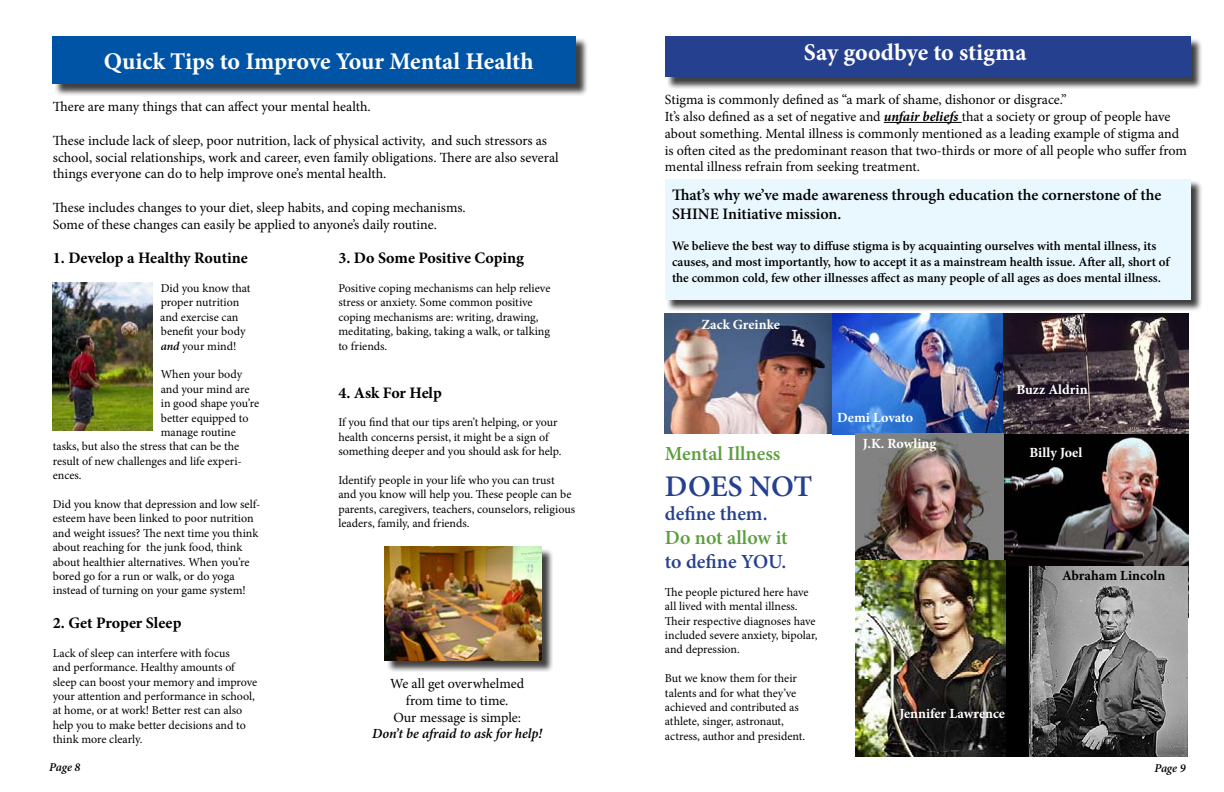
<style>
.page{position:relative;width:1224px;height:792px;background:#fff}
.page>*{position:absolute;margin:0;border:0;box-sizing:border-box;transform-origin:0 0}
.t1{font:600 30px "Minion Pro";letter-spacing:-.01em;color:#25408f}
.t2{font:700 24px "Minion Pro";letter-spacing:-.005em;color:#fff}
.t3{font:600 20px "Minion Pro";color:#5a9e3c}
.t4{font:600 20px "Minion Pro";color:#25408f}
.t5{font:600 16px/19.2px "Minion Pro";color:#000}
.t6{font:700 16px "Minion Pro";letter-spacing:-.005em;color:#000}
.t7{font:14px/16.8px "Minion Pro";letter-spacing:-.005em;color:#000}
.t8{font:700 14px "Minion Pro";color:#fff}
.t9{font:italic 600 14px "Minion Pro";letter-spacing:-.005em;color:#000}
.t10{font:700 14px "Minion Pro";color:#000}
.t11{font:600 13px/15.6px "Minion Pro";color:#000}
.t12{font:12px/14.4px "Minion Pro";letter-spacing:-.005em;color:#000}
.t13{font:italic 600 12px "Minion Pro";letter-spacing:-.015em;color:#000}
.s1{font-weight:600;font-style:italic}
.s2{font-weight:700;font-style:italic}
</style>
<div class="page">
<div style="left:55px;top:38px;width:534px;height:59px;background:#000;opacity:.75"></div>
<div style="left:53px;top:36px;width:523px;height:48px;background:#0054a6"></div>
<img style="left:53px;top:282px;width:99px;height:149px">
<div style="left:386px;top:548px;width:167px;height:124px;background:#000;opacity:.75"></div>
<img style="left:385px;top:547px;width:156px;height:113px">
<hr style="left:884px;top:122px;width:78px;height:1px;background:#000">
<div style="left:667px;top:180px;width:536px;height:132px;background:#000;opacity:.75"></div>
<div style="left:665px;top:179px;width:525px;height:120px;background:#e9f7fe"></div>
<img style="left:665px;top:313px;width:339px;height:121px">
<img style="left:1004px;top:313px;width:184px;height:304px">
<img style="left:1007px;top:567px;width:181px;height:190px">
<img style="left:856px;top:434px;width:148px;height:126px">
<div style="left:667px;top:37px;width:536px;height:52px;background:#000;opacity:.75"></div>
<div style="left:665px;top:36px;width:525px;height:41px;background:#25408f"></div>
<img style="left:856px;top:560px;width:150px;height:197px">
<h2 class="t2" style="left:104px;top:45px;width:431px">Quick Tips to Improve Your Mental Health</h2>
<p class="t7" style="left:53px;top:98px;width:319px">There are many things that can affect your mental health.</p>
<p class="t7" style="left:53px;top:132px;width:508px">These include lack of sleep, poor nutrition, lack of physical activity, and such stressors as school, social relationships, work and career, even family obligations. There are also several things everyone can do to help improve one’s mental health.</p>
<p class="t7" style="left:53px;top:199px;width:414px">These includes changes to your diet, sleep habits, and coping mechanisms.<br>Some of these changes can easily be applied to anyone’s daily routine.</p>
<h3 class="t6" style="left:53px;top:247px;width:197px">1. Develop a Healthy Routine</h3>
<p class="t12" style="left:160px;top:281px;width:92px">Did you know that proper nutrition and exercise can benefit your body <span class="s1">and</span> your mind!</p>
<p class="t12" style="left:161px;top:367px;width:83px">When your body</p>
<p class="t12" style="left:161px;top:382px;width:90px">and your mind are</p>
<p class="t12" style="left:161px;top:396px;width:100px">in good shape you’re</p>
<p class="t12" style="left:161px;top:411px;width:89px">better equipped to</p>
<p class="t12" style="left:161px;top:425px;width:77px">manage routine</p>
<p class="t12" style="left:53px;top:439px;width:188px">tasks, but also the stress that can be the</p>
<p class="t12" style="left:53px;top:454px;width:191px">result of new challenges and life experi-</p>
<p class="t12" style="left:53px;top:468px;width:30px">ences.</p>
<p class="t12" style="left:53px;top:497px;width:209px">Did you know that depression and low self&shy;esteem have been linked to poor nutrition and weight issues? The next time you think about reaching for the junk food, think about healthier alternatives. When you’re bored go for a run or walk, or do yoga instead of turning on your game system!</p>
<h3 class="t6" style="left:53px;top:612px;width:130px">2. Get Proper Sleep</h3>
<p class="t12" style="left:53px;top:646px;width:206px">Lack of sleep can interfere with focus<br>and performance. Healthy amounts of sleep can boost your memory and improve your attention and performance in school, at home, or at work! Better rest can also help you to make better decisions and to think more clearly.</p>
<h3 class="t6" style="left:338px;top:247px;width:187px">3. Do Some Positive Coping</h3>
<p class="t12" style="left:338px;top:281px;width:214px">Positive coping mechanisms can help relieve stress or anxiety. Some common positive coping mechanisms are: writing, drawing, meditating, baking, taking a walk, or talking to friends.</p>
<h3 class="t6" style="left:338px;top:381px;width:105px">4. Ask For Help</h3>
<p class="t12" style="left:338px;top:415px;width:225px">If you find that our tips aren’t helping, or your health concerns persist, it might be a sign of something deeper and you should ask for help.</p>
<p class="t12" style="left:338px;top:473px;width:238px">Identify people in your life who you can trust and you know will help you. These people can be parents, caregivers, teachers, counselors, religious leaders, family, and friends.</p>
<p class="t7" style="left:390px;top:675px;width:135px;text-align:center">We all get overwhelmed from time to time.<br>Our message is simple:</p>
<p class="t9" style="left:372px;top:724px;width:171px">Don’t be afraid to ask for help!</p>
<p class="t13" style="left:49px;top:758px;width:33px">Page 8</p>
<h2 class="t2" style="left:804px;top:36px;width:224px">Say goodbye to stigma</h2>
<p class="t7" style="left:665px;top:91px;width:524px">Stigma is commonly defined as “a mark of shame, dishonor or disgrace.”<br>It’s also defined as a set of negative and <span class="s2">unfair beliefs</span> that a society or group of people have about something. Mental illness is commonly mentioned as a leading example of stigma and is often cited as the predominant reason that two-thirds or more of all people who suffer from mental illness refrain from seeking treatment.</p>
<h3 class="t5" style="left:672px;top:185px;width:491px">That’s why we’ve made awareness through education the cornerstone of the<br>SHINE Initiative mission.</h3>
<p class="t11" style="left:672px;top:238px;width:499px">We believe the best way to diffuse stigma is by acquainting ourselves with mental illness, its causes, and most importantly, how to accept it as a mainstream health issue. After all, short of the common cold, few other illnesses affect as many people of all ages as does mental illness.</p>
<p class="t8" style="left:701px;top:315px;width:80px">Zack Greinke</p>
<h3 class="t3" style="left:665px;top:439px;width:117px">Mental Illness</h3>
<h1 class="t1" style="left:665px;top:465px;width:149px">DOES NOT</h1>
<h3 class="t4" style="left:665px;top:499px;width:104px">define them.</h3>
<h3 class="t3" style="left:665px;top:523px;width:124px">Do not allow it</h3>
<h3 class="t4" style="left:665px;top:547px;width:123px">to define YOU.</h3>
<p class="t12" style="left:665px;top:585px;width:154px">The people pictured here have all lived with mental illness.<br>Their respective diagnoses have included severe anxiety, bipolar, and depression.</p>
<p class="t12" style="left:665px;top:671px;width:142px">But we know them for their talents and for what they’ve achieved and contributed as athlete, singer, astronaut, actress, author and president.</p>
<p class="t8" style="left:837px;top:408px;width:77px">Demi Lovato</p>
<p class="t8" style="left:863px;top:434px;width:75px">J.K. Rowling</p>
<p class="t8" style="left:1016px;top:380px;width:73px">Buzz Aldrin</p>
<p class="t8" style="left:1030px;top:443px;width:54px">Billy Joel</p>
<p class="t10" style="left:1062px;top:566px;width:105px">Abraham Lincoln</p>
<p class="t8" style="left:899px;top:704px;width:107px">Jennifer Lawrence</p>
<p class="t13" style="left:1154px;top:760px;width:33px">Page 9</p>
</div>
